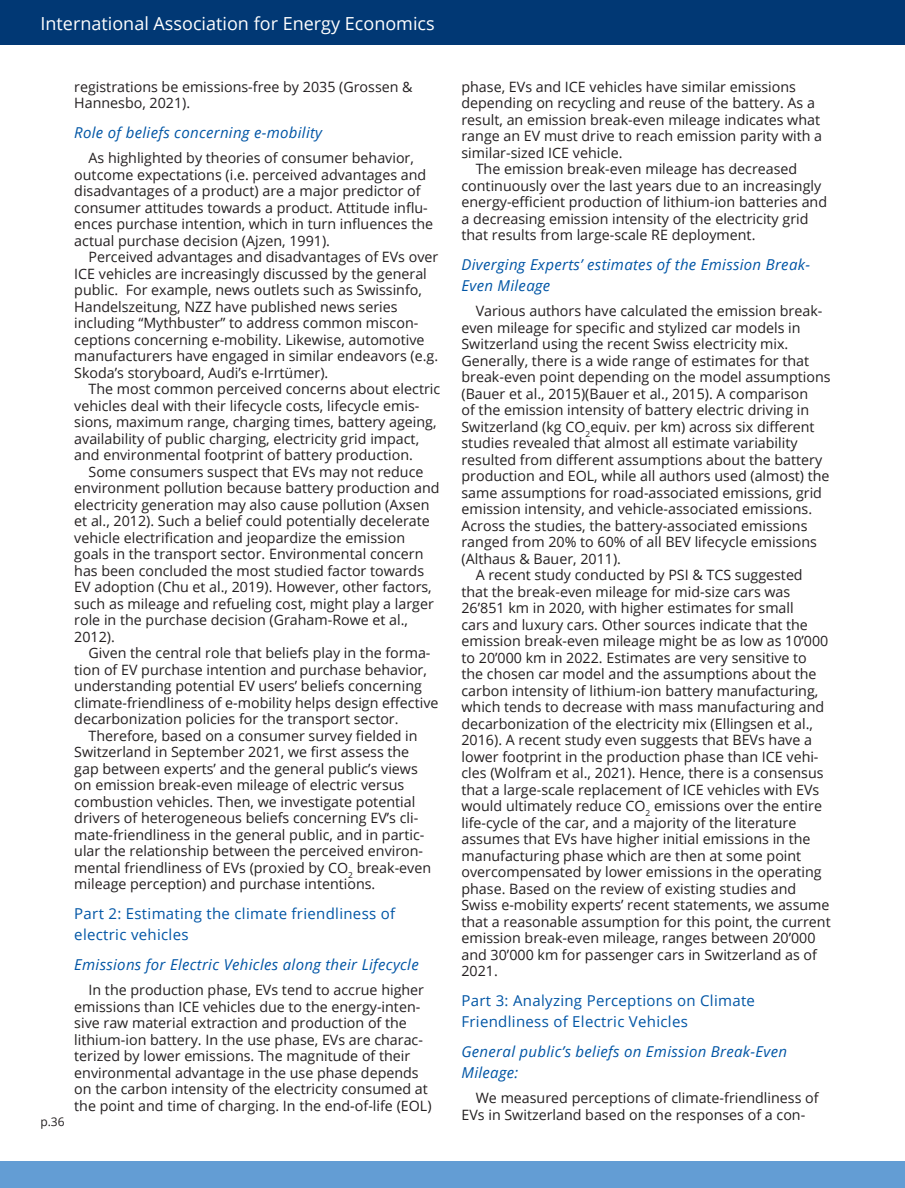
<style>
.page{position:relative;width:905px;height:1188px;background:#fff}
.page>*{position:absolute;margin:0;border:0;box-sizing:border-box;transform-origin:0 0}
.t1{font:18px "Open Sans";color:#fff}
.Heading_NEW{font:italic 15px/21px "Open Sans";letter-spacing:.02em;color:#0155a5}
.Heading_NEW-2{font:15px/21px "Open Sans";letter-spacing:.02em;color:#0155a5}
.Body_Text_NEW{font:14.25px/16.5px "Open Sans";color:#231f20}
.t2{font:12px "Open Sans";color:#231f20}
</style>
<div class="page">
<div style="left:0;top:0;width:904px;height:45px;background:#013874"></div>
<div style="left:0;top:1161px;width:904px;height:27px;background:#639dd4"></div>
<p class="t1" style="left:40px;top:11px;width:396px">International Association for Energy Economics</p>
<p class="t2" style="left:40px;top:1114px;width:26px">p.36</p>
<p class="Body_Text_NEW" style="left:74px;top:78px;width:340px">registrations be emissions-free by 2035 (Grossen &amp;<br>Hannesbo, 2021).</p>
<p class="Heading_NEW" style="left:74px;top:122px;width:249px">Role of beliefs concerning e-mobility</p>
<p class="Body_Text_NEW" style="left:74px;top:150px;width:360px;text-indent:14px">As highlighted by theories of consumer behavior, outcome expectations (i.e. perceived advantages and disadvantages of a product) are a major predictor of consumer attitudes towards a product. Attitude influ&shy;ences purchase intention, which in turn influences the actual purchase decision (Ajzen, 1991).</p>
<p class="Body_Text_NEW" style="left:74px;top:249px;width:365px;text-indent:14px">Perceived advantages and disadvantages of EVs over ICE vehicles are increasingly discussed by the general public. For example, news outlets such as Swissinfo, Handelszeitung, NZZ have published news series including “Mythbuster” to address common miscon&shy;ceptions concerning e-mobility. Likewise, automotive manufacturers have engaged in similar endeavors (e.g.<br>Skoda’s storyboard, Audi’s e-Irrtümer).</p>
<p class="Body_Text_NEW" style="left:74px;top:381px;width:367px;text-indent:14px">The most common perceived concerns about electric vehicles deal with their lifecycle costs, lifecycle emis&shy;sions, maximum range, charging times, battery ageing, availability of public charging, electricity grid impact, and environmental footprint of battery production.</p>
<p class="Body_Text_NEW" style="left:74px;top:463px;width:367px;text-indent:14px">Some consumers suspect that EVs may not reduce environment pollution because battery production and electricity generation may also cause pollution (Axsen et al., 2012). Such a belief could potentially decelerate vehicle electrification and jeopardize the emission goals in the transport sector. Environmental concern has been concluded the most studied factor towards EV adoption (Chu et al., 2019). However, other factors, such as mileage and refueling cost, might play a larger role in the purchase decision (Graham-Rowe et al., 2012).</p>
<p class="Body_Text_NEW" style="left:74px;top:645px;width:366px;text-indent:14px">Given the central role that beliefs play in the forma&shy;tion of EV purchase intention and purchase behavior, understanding potential EV users’ beliefs concerning climate-friendliness of e-mobility helps design effective decarbonization policies for the transport sector.</p>
<p class="Body_Text_NEW" style="left:74px;top:727px;width:358px;text-indent:14px">Therefore, based on a consumer survey fielded in Switzerland in September 2021, we first assess the gap between experts’ and the general public’s views on emission break-even mileage of electric versus combustion vehicles. Then, we investigate potential drivers of heterogeneous beliefs concerning EV’s cli&shy;mate-friendliness in the general public, and in partic&shy;ular the relationship between the perceived environ&shy;mental friendliness of EVs (proxied by CO<sub>2</sub> break-even mileage perception) and purchase intentions.</p>
<p class="Heading_NEW-2" style="left:74px;top:903px;width:322px">Part 2: Estimating the climate friendliness of electric vehicles</p>
<p class="Heading_NEW" style="left:74px;top:954px;width:346px">Emissions for Electric Vehicles along their Lifecycle</p>
<p class="Body_Text_NEW" style="left:74px;top:981px;width:359px;text-indent:14px">In the production phase, EVs tend to accrue higher emissions than ICE vehicles due to the energy-inten&shy;sive raw material extraction and production of the lithium-ion battery. In the use phase, EVs are charac&shy;terized by lower emissions. The magnitude of their environmental advantage in the use phase depends on the carbon intensity of the electricity consumed at the point and time of charging. In the end-of-life (EOL)</p>
<p class="Body_Text_NEW" style="left:461px;top:78px;width:362px">phase, EVs and ICE vehicles have similar emissions depending on recycling and reuse of the battery. As a result, an emission break-even mileage indicates what range an EV must drive to reach emission parity with a similar-sized ICE vehicle.</p>
<p class="Body_Text_NEW" style="left:461px;top:161px;width:367px;text-indent:14px">The emission break-even mileage has decreased continuously over the last years due to an increasingly energy-efficient production of lithium-ion batteries and a decreasing emission intensity of the electricity grid that results from large-scale RE deployment.</p>
<p class="Heading_NEW" style="left:461px;top:254px;width:350px">Diverging Experts’ estimates of the Emission Break-<br>Even Mileage</p>
<p class="Body_Text_NEW" style="left:461px;top:303px;width:370px;text-indent:14px">Various authors have calculated the emission break&shy;even mileage for specific and stylized car models in Switzerland using the recent Swiss electricity mix.<br>Generally, there is a wide range of estimates for that break-even point depending on the model assumptions (Bauer et al., 2015)(Bauer et al., 2015). A comparison<br>of the emission intensity of battery electric driving in Switzerland (kg CO<sub>2</sub>equiv. per km) across six different studies revealed that almost all estimate variability resulted from different assumptions about the battery production and EOL, while all authors used (almost) the same assumptions for road-associated emissions, grid emission intensity, and vehicle-associated emissions.<br>Across the studies, the battery-associated emissions ranged from 20% to 60% of all BEV lifecycle emissions (Althaus &amp; Bauer, 2011).</p>
<p class="Body_Text_NEW" style="left:461px;top:567px;width:371px;text-indent:14px">A recent study conducted by PSI &amp; TCS suggested that the break-even mileage for mid-size cars was 26’851 km in 2020, with higher estimates for small<br>cars and luxury cars. Other sources indicate that the emission break-even mileage might be as low as 10’000 to 20’000 km in 2022. Estimates are very sensitive to the chosen car model and the assumptions about the carbon intensity of lithium-ion battery manufacturing, which tends to decrease with mass manufacturing and decarbonization of the electricity mix (Ellingsen et al., 2016). A recent study even suggests that BEVs have a lower footprint in the production phase than ICE vehi&shy;cles (Wolfram et al., 2021). Hence, there is a consensus that a large-scale replacement of ICE vehicles with EVs would ultimately reduce CO<sub>2</sub> emissions over the entire life-cycle of the car, and a majority of the literature assumes that EVs have higher initial emissions in the manufacturing phase which are then at some point overcompensated by lower emissions in the operating phase. Based on the review of existing studies and Swiss e-mobility experts’ recent statements, we assume that a reasonable assumption for this point, the current emission break-even mileage, ranges between 20’000 and 30’000 km for passenger cars in Switzerland as of 2021.</p>
<p class="Heading_NEW-2" style="left:461px;top:990px;width:295px">Part 3: Analyzing Perceptions on Climate<br>Friendliness of Electric Vehicles</p>
<p class="Heading_NEW" style="left:461px;top:1041px;width:327px">General public’s beliefs on Emission Break-Even<br>Mileage:</p>
<p class="Body_Text_NEW" style="left:461px;top:1089px;width:359px;text-indent:14px">We measured perceptions of climate-friendliness of<br>EVs in Switzerland based on the responses of a con-</p>
</div>
